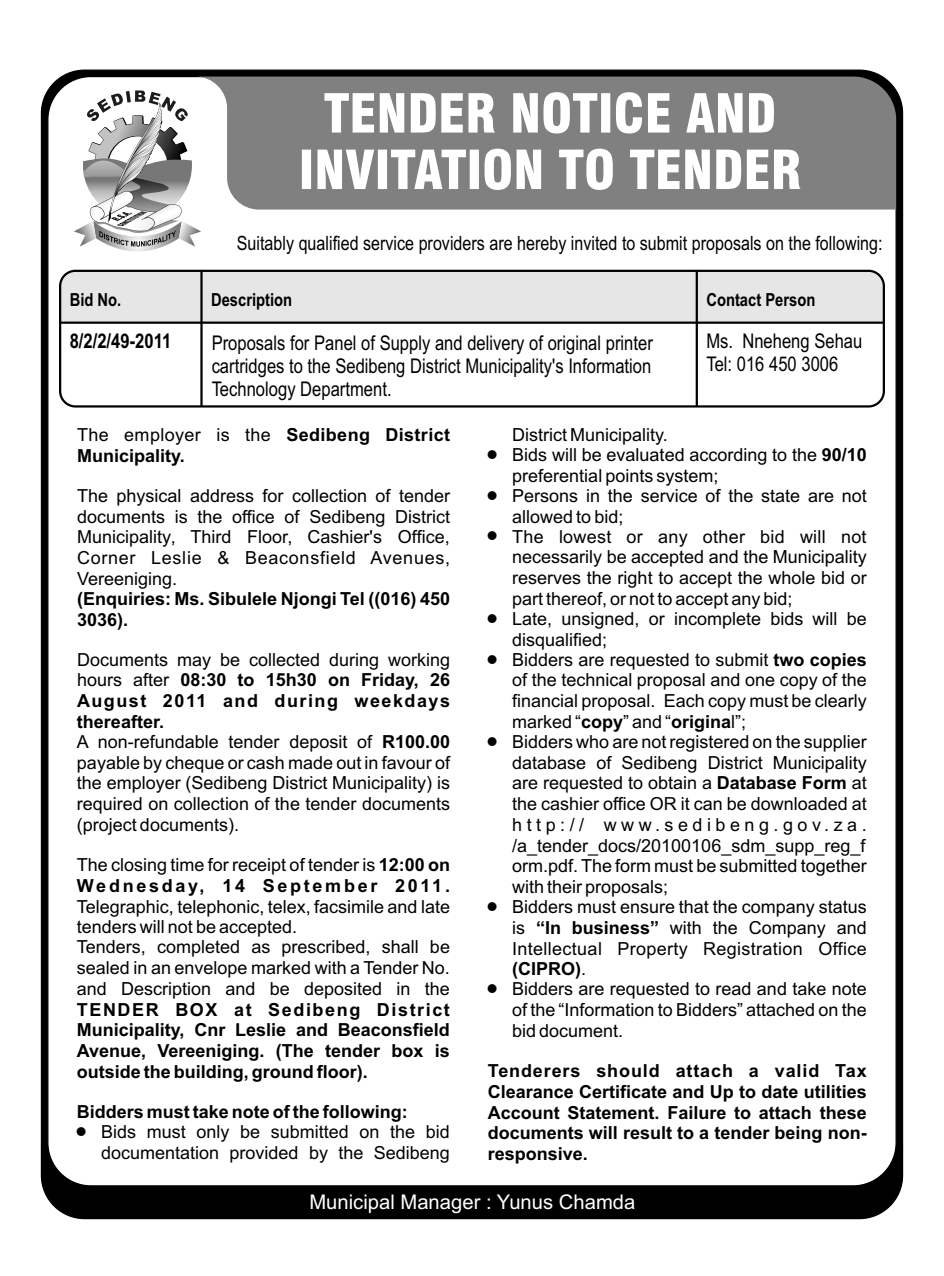
<style>
.page{position:relative;width:944px;height:1276px;background:#fff}
.page>*{position:absolute;margin:0;border:0;box-sizing:border-box;transform-origin:0 0}
.t1{font:24.3px "Common Bullets";color:#000}
.t2{font:20.25px/22.9px "Arial Narrow";color:#000}
.t3{font:20.25px "Arial";color:#fff}
.t4{font:700 20.25px "Arial Narrow";color:#000}
.t5{font:19.57px "Arial Narrow";color:#000}
.t6{font:18px/20.7px "Arial";color:#000}
.t7{font:700 18px/20.7px "Arial";color:#000}
.t8{font:18px "Arial";letter-spacing:.02em;color:#000}
.t9{font:18px "Arial";letter-spacing:.04em;color:#000}
.t10{font:700 18px "Arial Narrow";color:#000}
.t11{font:700 18px "Arial";letter-spacing:.085em;color:#000}
.t12{font:700 18px "Arial";letter-spacing:.09em;color:#000}
.t13{font:700 18px "Arial";letter-spacing:.15em;color:#000}
.s1{font-weight:700}
.s2{font-weight:400}
</style>
<div class="page">
<div style="left:41px;top:70px;width:862px;height:1149px;background:#000;border:1px solid #000;border-radius:43px"></div>
<div style="left:47px;top:76px;width:850px;height:1110px;background:#fff;border:1px solid #000;border-radius:43px"></div>
<div style="left:60px;top:271px;width:824px;height:50px;background:#e6e6e6"></div>
<div style="left:59px;top:270px;width:826px;height:137px;border:2px solid #000;border-radius:15px"></div>
<hr style="left:60px;top:321px;width:824px;height:3px;background:#000">
<hr style="left:200px;top:271px;width:3px;height:135px;background:#000">
<hr style="left:696px;top:271px;width:2px;height:135px;background:#000">
<svg style="left:195px;top:77px;width:701px;height:132px;background:#878787"></svg>
<svg style="left:74px;top:90px;width:127px;height:161px"></svg>
<svg style="left:302px;top:149px;width:499px;height:41px"></svg>
<svg style="left:324px;top:92px;width:450px;height:41px"></svg>
<p class="t5" style="left:237px;top:235px;width:647px">Suitably qualified service providers are hereby invited to submit proposals on the following:</p>
<p class="t10" style="left:70px;top:293px;width:53px">Bid No.</p>
<p class="t10" style="left:211px;top:293px;width:83px">Description</p>
<p class="t10" style="left:706px;top:293px;width:111px">Contact Person</p>
<p class="t4" style="left:70px;top:333px;width:103px">8/2/2/49-2011</p>
<p class="t2" style="left:706px;top:331px;width:158px">Ms. Nneheng Sehau<br>Tel: 016 450 3006</p>
<p class="t2" style="left:212px;top:333px;width:443px;text-align:justify">Proposals for Panel of Supply and delivery of original printer cartridges to the Sedibeng District Municipality's Information Technology Department.</p>
<p class="t8" style="left:77px;top:428px;width:375px">The employer is the <span class="s1">Sedibeng District</span></p>
<p class="t6" style="left:512px;top:426px;width:157px">District Municipality.</p>
<p class="t7" style="left:77px;top:446px;width:109px">Municipality.</p>
<p class="t6" style="left:512px;top:446px;width:356px">Bids will be evaluated according to the <span class="s1">90/10</span></p>
<h1 class="t1" style="left:488px;top:477px;width:147px">•</h1>
<h1 class="t1" style="left:488px;top:436px;width:147px">•</h1>
<p class="t6" style="left:512px;top:467px;width:208px">preferential points system;</p>
<p class="t6" style="left:77px;top:487px;width:375px">The physical address for collection of tender</p>
<p class="t6" style="left:512px;top:487px;width:356px">Persons in the service of the state are not</p>
<p class="t6" style="left:77px;top:507px;width:375px">documents is the office of Sedibeng District</p>
<h1 class="t1" style="left:488px;top:518px;width:147px">•</h1>
<p class="t6" style="left:512px;top:507px;width:113px">allowed to bid;</p>
<p class="t6" style="left:77px;top:528px;width:374px">Municipality, Third Floor, Cashier's Office,</p>
<p class="t6" style="left:512px;top:527px;width:356px">The lowest or any other bid will not</p>
<p class="t9" style="left:77px;top:551px;width:375px">Corner Leslie &amp; Beaconsfield Avenues,</p>
<p class="t6" style="left:512px;top:548px;width:356px">necessarily be accepted and the Municipality</p>
<p class="t6" style="left:77px;top:570px;width:102px">Vereeniging.</p>
<p class="t6" style="left:512px;top:569px;width:356px">reserves the right to accept the whole bid or</p>
<p class="t7" style="left:77px;top:590px;width:375px">(Enquiries: Ms. Sibulele Njongi Tel ((016) 450</p>
<h1 class="t1" style="left:488px;top:600px;width:147px">•</h1>
<p class="t6" style="left:512px;top:590px;width:282px">part thereof, or not to accept any bid;</p>
<p class="t7" style="left:77px;top:610px;width:53px">3036).</p>
<p class="t6" style="left:512px;top:610px;width:356px">Late, unsigned, or incomplete bids will be</p>
<h1 class="t1" style="left:488px;top:641px;width:147px">•</h1>
<p class="t6" style="left:512px;top:630px;width:97px">disqualified;</p>
<p class="t6" style="left:77px;top:651px;width:375px">Documents may be collected during working</p>
<p class="t6" style="left:512px;top:651px;width:356px">Bidders are requested to submit <span class="s1">two copies</span></p>
<p class="t7" style="left:77px;top:671px;width:375px"><span class="s2">hours after</span> 08:30 to 15h30 on Friday, 26</p>
<p class="t6" style="left:512px;top:671px;width:356px">of the technical proposal and one copy of the</p>
<p class="t11" style="left:77px;top:694px;width:375px">August 2011 and during weekdays</p>
<p class="t6" style="left:512px;top:692px;width:356px">financial proposal. Each copy must be clearly</p>
<p class="t7" style="left:77px;top:713px;width:89px">thereafter.</p>
<h1 class="t1" style="left:488px;top:723px;width:147px">•</h1>
<p class="t6" style="left:512px;top:713px;width:236px">marked “<span class="s1">copy</span>” and “<span class="s1">origina</span>l”;</p>
<p class="t6" style="left:77px;top:733px;width:375px">A non-refundable tender deposit of <span class="s1">R100.00</span></p>
<p class="t6" style="left:512px;top:733px;width:356px">Bidders who are not registered on the supplier</p>
<p class="t6" style="left:77px;top:753px;width:375px">payable by cheque or cash made out in favour of</p>
<p class="t6" style="left:512px;top:753px;width:356px">database of Sedibeng District Municipality</p>
<p class="t6" style="left:77px;top:774px;width:375px">the employer (Sedibeng District Municipality) is</p>
<p class="t6" style="left:512px;top:774px;width:356px">are requested to obtain a <span class="s1">Database Form</span> at</p>
<p class="t6" style="left:77px;top:795px;width:375px">required on collection of the tender documents</p>
<p class="t6" style="left:512px;top:795px;width:356px">the cashier office OR it can be downloaded at</p>
<p class="t6" style="left:77px;top:816px;width:164px">(project documents).</p>
<p class="t6" style="left:512px;top:816px;width:356px">http:// www.sedibeng.gov.za. /a_tender_docs/20100106_sdm_supp_reg_f</p>
<p class="t6" style="left:77px;top:856px;width:375px">The closing time for receipt of tender is <span class="s1">12:00 on</span></p>
<p class="t6" style="left:512px;top:857px;width:356px">orm.pdf. The form must be submitted together</p>
<p class="t13" style="left:77px;top:878px;width:375px">Wednesday, 14 September 2011.</p>
<h1 class="t1" style="left:488px;top:888px;width:147px">•</h1>
<p class="t6" style="left:512px;top:878px;width:158px">with their proposals;</p>
<p class="t6" style="left:77px;top:897px;width:375px">Telegraphic, telephonic, telex, facsimile and late</p>
<p class="t6" style="left:512px;top:898px;width:356px">Bidders must ensure that the company status</p>
<p class="t6" style="left:77px;top:918px;width:222px">tenders will not be accepted.</p>
<p class="t6" style="left:512px;top:919px;width:356px">is <span class="s1">“In business”</span> with the Company and</p>
<p class="t6" style="left:77px;top:938px;width:375px">Tenders, completed as prescribed, shall be</p>
<p class="t8" style="left:512px;top:941px;width:356px">Intellectual Property Registration Office</p>
<p class="t6" style="left:77px;top:959px;width:375px">sealed in an envelope marked with a Tender No.</p>
<h1 class="t1" style="left:488px;top:970px;width:147px">•</h1>
<p class="t7" style="left:512px;top:960px;width:75px">(CIPRO)<span class="s2">.</span></p>
<p class="t6" style="left:77px;top:980px;width:375px">and Description and be deposited in the</p>
<p class="t6" style="left:512px;top:980px;width:356px">Bidders are requested to read and take note</p>
<p class="t12" style="left:77px;top:1002px;width:375px">TENDER BOX at Sedibeng District</p>
<p class="t6" style="left:512px;top:1001px;width:356px">of the “Information to Bidders” attached on the</p>
<p class="t7" style="left:77px;top:1021px;width:375px">Municipality, Cnr Leslie and Beaconsfield</p>
<p class="t6" style="left:512px;top:1022px;width:113px">bid document.</p>
<p class="t7" style="left:77px;top:1042px;width:375px">Avenue, Vereeniging. (The tender box is outside the building, ground floor).</p>
<p class="t7" style="left:488px;top:1062px;width:380px">Tenderers should attach a valid Tax<br>Clearance Certificate and Up to date utilities</p>
<p class="t7" style="left:77px;top:1103px;width:333px">Bidders must take note of the following:</p>
<p class="t7" style="left:488px;top:1103px;width:380px">Account Statement. Failure to attach these</p>
<p class="t6" style="left:101px;top:1123px;width:350px">Bids must only be submitted on the bid</p>
<p class="t7" style="left:488px;top:1124px;width:380px">documents will result to a tender being non-</p>
<p class="t6" style="left:101px;top:1143px;width:350px">documentation provided by the Sedibeng</p>
<p class="t7" style="left:488px;top:1145px;width:102px">responsive.</p>
<p class="t3" style="left:309px;top:1194px;width:328px">Municipal Manager : Yunus Chamda</p>
<h1 class="t1" style="left:77px;top:1113px;width:147px">•</h1>
</div>
